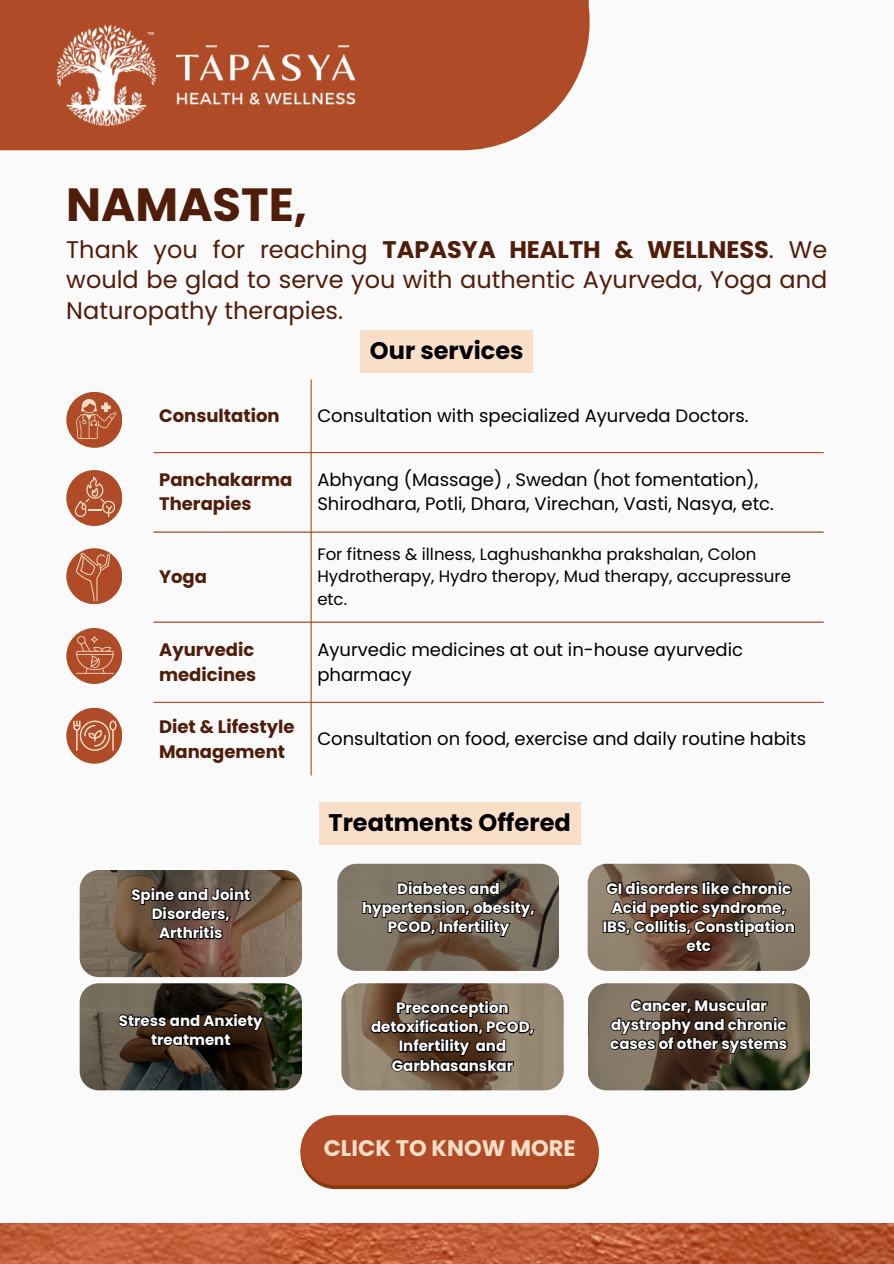
<style>
.page{position:relative;width:894px;height:1264px;background:#fff}
.page>*{position:absolute;margin:0;border:0;box-sizing:border-box;transform-origin:0 0}
.t1{font:700 46.5px "Poppins";color:#501d0a}
.t2{font:24px/30.3px "Poppins";color:#501d0a;text-align:justify}
.t3{font:700 24px "Poppins";color:#000001}
.t4{font:700 22.5px "Poppins";color:#fadfc8}
.t5{font:18px/24.6px "Poppins";color:#000001}
.t6{font:700 18px/24.6px "Poppins";color:#501d0a}
.t7{font:16.5px/22.5px "Poppins";color:#000001}
.t8{font:700 15px/19.2px "Poppins";color:#fafafa;text-align:center}
.s1{font-weight:700}
</style>
<div class="page">
<div style="left:0;top:0;width:893px;height:1263px;background:#fafafa"></div>
<svg style="left:0;top:0;width:590px;height:150px;background:#b45836"></svg>
<img style="left:32px;top:12px;width:349px;height:122px">
<hr style="left:310px;top:379px;width:1px;height:396px;background:#af4b26">
<hr style="left:153px;top:452px;width:670px;height:1px;background:#af4b26">
<hr style="left:153px;top:531px;width:670px;height:1px;background:#af4b26">
<hr style="left:153px;top:621px;width:670px;height:1px;background:#af4b26">
<hr style="left:153px;top:701px;width:670px;height:2px;background:#af4b26">
<hr style="left:153px;top:775px;width:670px;height:1px;background:#fff">
<div style="left:66px;top:392px;width:56px;height:56px;background:#af4b26;border-radius:50%"></div>
<svg style="left:76px;top:399px;width:40px;height:40px"></svg>
<div style="left:66px;top:470px;width:56px;height:56px;background:#af4b26;border-radius:50%"></div>
<svg style="left:75px;top:476px;width:40px;height:40px"></svg>
<div style="left:66px;top:548px;width:56px;height:56px;background:#af4b26;border-radius:50%"></div>
<svg style="left:76px;top:553px;width:34px;height:48px"></svg>
<div style="left:66px;top:628px;width:56px;height:56px;background:#af4b26;border-radius:50%"></div>
<hr style="left:76px;top:673px;width:37px;height:1px;background:#fadfc8">
<svg style="left:76px;top:636px;width:37px;height:37px"></svg>
<div style="left:66px;top:707px;width:56px;height:56px;background:#af4b26;border-radius:50%"></div>
<svg style="left:73px;top:720px;width:44px;height:30px"></svg>
<div style="left:360px;top:331px;width:173px;height:42px;background:#fadfc8"></div>
<div style="left:319px;top:802px;width:261px;height:42px;background:#fadfc8"></div>
<img style="left:80px;top:870px;width:222px;height:107px;border-radius:19px">
<img style="left:337px;top:863px;width:221px;height:107px">
<img style="left:587px;top:863px;width:222px;height:107px;border-radius:19px">
<img style="left:341px;top:983px;width:222px;height:107px;border-radius:19px">
<svg style="left:130px;top:885px;width:121px;height:55px;background:#46352b"></svg>
<svg style="left:361px;top:879px;width:175px;height:58px;background:#4e453a"></svg>
<svg style="left:601px;top:879px;width:195px;height:74px;background:#4f3d31"></svg>
<img style="left:588px;top:983px;width:221px;height:107px;border-radius:19px">
<svg style="left:608px;top:994px;width:180px;height:60px;background:#43382e"></svg>
<svg style="left:369px;top:998px;width:166px;height:75px;background:#4b3c2d"></svg>
<img style="left:80px;top:983px;width:221px;height:107px;border-radius:19px">
<svg style="left:117px;top:1011px;width:148px;height:36px;background:#271b11"></svg>
<svg style="left:300px;top:1156px;width:298px;height:33px"></svg>
<div style="left:300px;top:1115px;width:298px;height:70px;background:#af4b26;border-radius:35px"></div>
<img style="left:0;top:1223px;width:893px;height:40px">
<p class="t1" style="left:66px;top:172px;width:242px">NAMASTE,</p>
<p class="t2" style="left:66px;top:234px;width:762px">Thank you for reaching <span class="s1">TAPASYA HEALTH &amp; WELLNESS</span>. We would be glad to serve you with authentic Ayurveda, Yoga and Naturopathy therapies.</p>
<p class="t3" style="left:370px;top:334px;width:155px">Our services</p>
<h3 class="t6" style="left:159px;top:403px;width:122px">Consultation</h3>
<h2 class="t5" style="left:317px;top:403px;width:433px">Consultation with specialized Ayurveda Doctors.</h2>
<p class="t6" style="left:159px;top:467px;width:135px">Panchakarma<br>Therapies</p>
<p class="t5" style="left:317px;top:467px;width:458px">Abhyang (Massage) , Swedan (hot fomentation),<br>Shirodhara, Potli, Dhara, Virechan, Vasti, Nasya, etc.</p>
<p class="t6" style="left:159px;top:564px;width:49px">Yoga</p>
<p class="t7" style="left:317px;top:542px;width:475px">For fitness &amp; illness, Laghushankha prakshalan, Colon<br>Hydrotherapy, Hydro theropy, Mud therapy, accupressure etc.</p>
<p class="t6" style="left:159px;top:637px;width:99px">Ayurvedic medicines</p>
<p class="t5" style="left:317px;top:637px;width:427px">Ayurvedic medicines at out in-house ayurvedic pharmacy</p>
<p class="t6" style="left:159px;top:714px;width:137px">Diet &amp; Lifestyle<br>Management</p>
<p class="t5" style="left:317px;top:726px;width:490px">Consultation on food, exercise and daily routine habits</p>
<p class="t3" style="left:328px;top:805px;width:244px">Treatments Offered</p>
<p class="t8" style="left:131px;top:885px;width:120px">Spine and Joint<br>Disorders,<br>Arthritis</p>
<p class="t8" style="left:362px;top:879px;width:174px">Diabetes and hypertension, obesity,<br>PCOD, Infertility</p>
<p class="t8" style="left:602px;top:878px;width:194px">GI disorders like chronic<br>Acid peptic syndrome,<br>IBS, Collitis, Constipation etc</p>
<h2 class="t8" style="left:119px;top:1010px;width:145px">Stress and Anxiety treatment</h2>
<p class="t8" style="left:371px;top:998px;width:164px">Preconception detoxification, PCOD,<br>Infertility and<br>Garbhasanskar</p>
<p class="t4" style="left:323px;top:1132px;width:253px">CLICK TO KNOW MORE</p>
<p class="t8" style="left:610px;top:995px;width:178px">Cancer, Muscular dystrophy and chronic cases of other systems</p>
</div>
